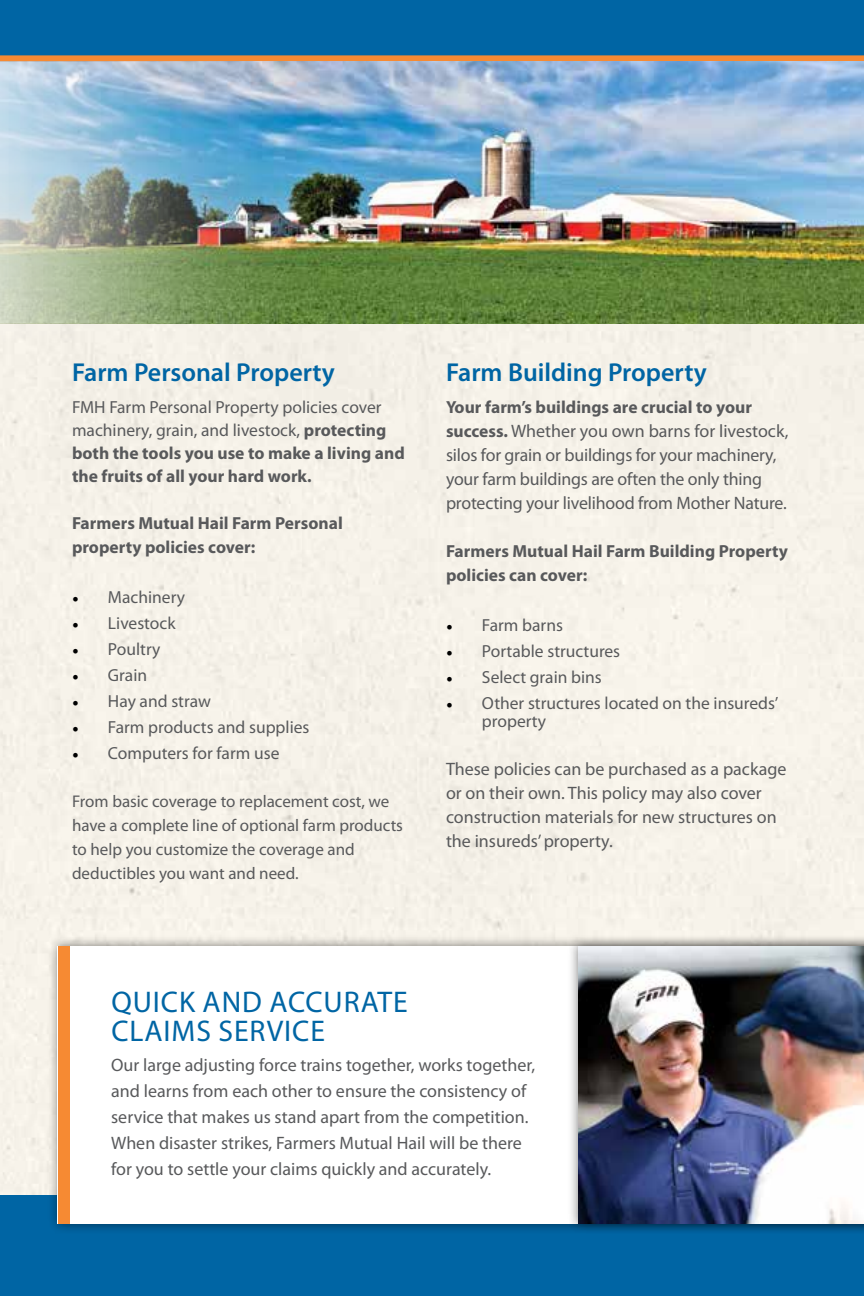
<style>
.page{position:relative;width:864px;height:1296px;background:#fff}
.page>*{position:absolute;margin:0;border:0;box-sizing:border-box;transform-origin:0 0}
.t1{font:30px/29.2px "Myriad Pro";letter-spacing:.03em;color:#0065a4}
.t2{font:600 26px "Myriad Pro";color:#0065a4}
.t3{font:18px/24px "Myriad Pro";color:#58595b}
.t4{font:700 17.6px/23px "Myriad Pro";color:#58595b}
.t5{font:17.6px/18px "Myriad Pro";color:#58595b}
.t6{font:17px/24px "Myriad Pro";color:#58595b}
.s1{font-weight:400}
.s2{font-family:"Minion Pro";color:#000}
.s3{font-weight:700;font-size:17.6px}
</style>
<div class="page">
<div style="left:0;top:323px;width:864px;height:195px;background:#f5f1e8"></div>
<div style="left:0;top:1195px;width:864px;height:101px;background:#0065a4"></div>
<div style="left:47px;top:935px;width:817px;height:300px;background:#000;opacity:.5"></div>
<div style="left:58px;top:946px;width:806px;height:278px;background:#fff"></div>
<div style="left:567px;top:935px;width:297px;height:300px;background:#000;opacity:.5"></div>
<img style="left:578px;top:946px;width:286px;height:277px">
<div style="left:58px;top:946px;width:12px;height:278px;background:#f68a33"></div>
<div style="left:0;top:0;width:864px;height:56px;background:#0065a4"></div>
<div style="left:0;top:55px;width:864px;height:6px;background:#f68a33"></div>
<img style="left:0;top:61px;width:864px;height:262px">
<h2 class="t2" style="left:72px;top:356px;width:264px">Farm Personal Property</h2>
<p class="t4" style="left:72px;top:395px;width:334px"><span class="s1">FMH Farm Personal Property policies cover machinery, grain, and livestock,</span> protecting both the tools you use to make a living and the fruits of all your hard work.</p>
<p class="t4" style="left:72px;top:511px;width:272px;line-height:24px">Farmers Mutual Hail Farm Personal property policies cover:</p>
<p class="t5" style="left:72px;top:588px;width:115px"><span class="s2">•</span> Machinery</p>
<p class="t5" style="left:72px;top:614px;width:105px"><span class="s2">•</span> Livestock</p>
<p class="t5" style="left:72px;top:640px;width:90px"><span class="s2">•</span> Poultry</p>
<p class="t5" style="left:72px;top:666px;width:77px"><span class="s2">•</span> Grain</p>
<p class="t5" style="left:72px;top:692px;width:140px"><span class="s2">•</span> Hay and straw</p>
<p class="t5" style="left:72px;top:718px;width:239px"><span class="s2">•</span> Farm products and supplies</p>
<p class="t5" style="left:72px;top:744px;width:209px"><span class="s2">•</span> Computers for farm use</p>
<p class="t6" style="left:72px;top:789px;width:333px">From basic coverage to replacement cost, we have a complete line of optional farm products to help you customize the coverage and deductibles you want and need.</p>
<h2 class="t2" style="left:446px;top:356px;width:262px">Farm Building Property</h2>
<p class="t4" style="left:446px;top:395px;width:308px">Your farm’s buildings are crucial to your</p>
<p class="t3" style="left:446px;top:419px;width:344px"><span class="s3">success.</span> Whether you own barns for livestock, silos for grain or buildings for your machinery, your farm buildings are often the only thing protecting your livelihood from Mother Nature.</p>
<p class="t4" style="left:446px;top:539px;width:343px;line-height:24px">Farmers Mutual Hail Farm Building Property policies can cover:</p>
<p class="t5" style="left:446px;top:616px;width:119px"><span class="s2">•</span> Farm barns</p>
<p class="t5" style="left:446px;top:642px;width:176px"><span class="s2">•</span> Portable structures</p>
<p class="t5" style="left:446px;top:668px;width:157px"><span class="s2">•</span> Select grain bins</p>
<p class="t5" style="left:482px;top:694px;width:298px;text-indent:-36px"><span class="s2">•</span> Other structures located on the insureds’ property</p>
<p class="t3" style="left:446px;top:757px;width:342px">These policies can be purchased as a package or on their own. This policy may also cover construction materials for new structures on the insureds’ property.</p>
<h1 class="t1" style="left:111px;top:987px;width:298px">QUICK AND ACCURATE<br>CLAIMS SERVICE</h1>
<p class="t3" style="left:111px;top:1052px;width:425px;line-height:26px">Our large adjusting force trains together, works together, and learns from each other to ensure the consistency of service that makes us stand apart from the competition.<br>When disaster strikes, Farmers Mutual Hail will be there for you to settle your claims quickly and accurately.</p>
</div>
